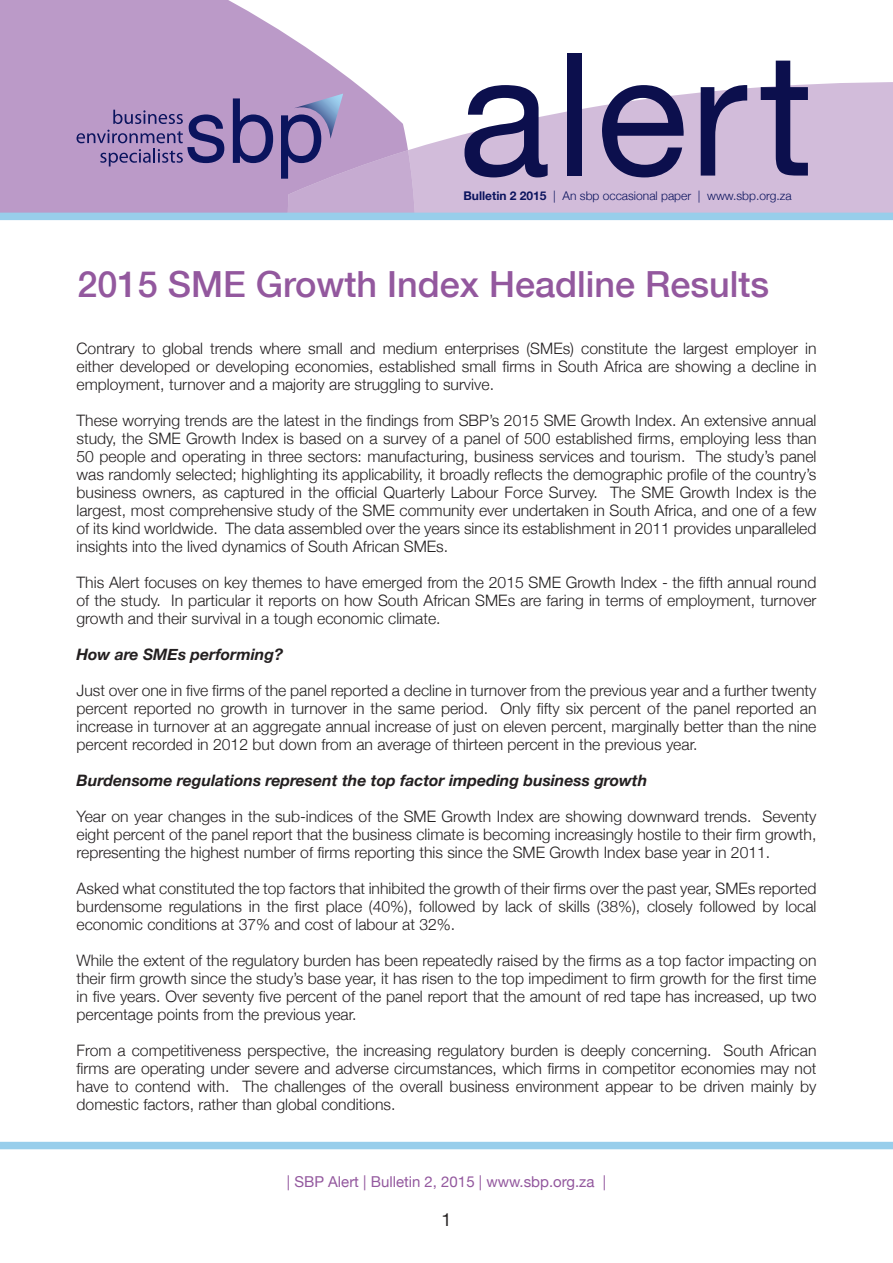
<style>
.page{position:relative;width:893px;height:1263px;background:#fff}
.page>*{position:absolute;margin:0;border:0;box-sizing:border-box;transform-origin:0 0}
.t1{font:171px "Helvetica Neue";letter-spacing:.025em;color:#0c0f4d}
.t2{font:500 36px "Helvetica Neue";color:#93589e}
.t3{font:18px "Helvetica Neue";color:#231f20}
.t4{font:300 15.75px/18px "Helvetica Neue";color:#231f20;text-align:justify}
.t5{font:italic 700 15.75px "Helvetica Neue";color:#231f20}
.t6{font:15px "Helvetica Neue";color:#93589e}
.t7{font:300 12px "Helvetica Neue";color:#0b145e}
.s1{font-weight:700}
</style>
<div class="page">
<div style="left:0;top:1142px;width:893px;height:7px;background:#98ceeb"></div>
<svg style="left:0;top:0;width:369px;height:213px;background:#c2a4cd"></svg>
<svg style="left:415px;top:82px;width:478px;height:131px;fill:#d2bcda"></svg>
<svg style="left:233px;top:98px;width:40px;height:65px;background:#70619b"></svg>
<svg style="left:281px;top:94px;width:134px;height:119px;background:#b49dc7"></svg>
<svg style="left:77px;top:110px;width:147px;height:56px;background:#927baf"></svg>
<div style="left:0;top:213px;width:893px;height:7px;background:#98ceeb"></div>
<p class="t1" style="left:458px;top:13px;width:356px">alert</p>
<p class="t7" style="left:463px;top:188px;width:330px"><span class="s1">Bulletin 2 2015</span> | An sbp occasional paper | www.sbp.org.za</p>
<p class="t2" style="left:78px;top:263px;width:693px">2015 SME Growth Index Headline Results</p>
<p class="t4" style="left:77px;top:339px;width:741px">Contrary to global trends where small and medium enterprises (SMEs) constitute the largest employer in either developed or developing economies, established small firms in South Africa are showing a decline in employment, turnover and a majority are struggling to survive.</p>
<p class="t4" style="left:77px;top:411px;width:741px">These worrying trends are the latest in the findings from SBP’s 2015 SME Growth Index. An extensive annual study, the SME Growth Index is based on a survey of a panel of 500 established firms, employing less than 50 people and operating in three sectors: manufacturing, business services and tourism. The study’s panel was randomly selected; highlighting its applicability, it broadly reflects the demographic profile of the country’s business owners, as captured in the official Quarterly Labour Force Survey. The SME Growth Index is the largest, most comprehensive study of the SME community ever undertaken in South Africa, and one of a few of its kind worldwide. The data assembled over the years since its establishment in 2011 provides unparalleled insights into the lived dynamics of South African SMEs.</p>
<p class="t4" style="left:77px;top:573px;width:741px">This Alert focuses on key themes to have emerged from the 2015 SME Growth Index - the fifth annual round of the study. In particular it reports on how South African SMEs are faring in terms of employment, turnover growth and their survival in a tough economic climate.</p>
<p class="t5" style="left:77px;top:645px;width:208px">How are SMEs performing?</p>
<p class="t4" style="left:77px;top:681px;width:741px">Just over one in five firms of the panel reported a decline in turnover from the previous year and a further twenty percent reported no growth in turnover in the same period. Only fifty six percent of the panel reported an increase in turnover at an aggregate annual increase of just on eleven percent, marginally better than the nine percent recorded in 2012 but down from an average of thirteen percent in the previous year.</p>
<p class="t5" style="left:77px;top:771px;width:572px">Burdensome regulations represent the top factor impeding business growth</p>
<p class="t4" style="left:77px;top:807px;width:741px">Year on year changes in the sub-indices of the SME Growth Index are showing downward trends. Seventy eight percent of the panel report that the business climate is becoming increasingly hostile to their firm growth, representing the highest number of firms reporting this since the SME Growth Index base year in 2011.</p>
<p class="t4" style="left:77px;top:879px;width:741px">Asked what constituted the top factors that inhibited the growth of their firms over the past year, SMEs reported burdensome regulations in the first place (40%), followed by lack of skills (38%), closely followed by local economic conditions at 37% and cost of labour at 32%.</p>
<p class="t4" style="left:77px;top:951px;width:741px">While the extent of the regulatory burden has been repeatedly raised by the firms as a top factor impacting on their firm growth since the study’s base year, it has risen to the top impediment to firm growth for the first time in five years. Over seventy five percent of the panel report that the amount of red tape has increased, up two percentage points from the previous year.</p>
<p class="t4" style="left:77px;top:1041px;width:741px">From a competitiveness perspective, the increasing regulatory burden is deeply concerning. South African firms are operating under severe and adverse circumstances, which firms in competitor economies may not have to contend with. The challenges of the overall business environment appear to be driven mainly by domestic factors, rather than global conditions.</p>
<p class="t6" style="left:287px;top:1172px;width:321px">| SBP Alert | Bulletin 2, 2015 | www.sbp.org.za |</p>
<p class="t3" style="left:441px;top:1209px;width:12px">1</p>
</div>
